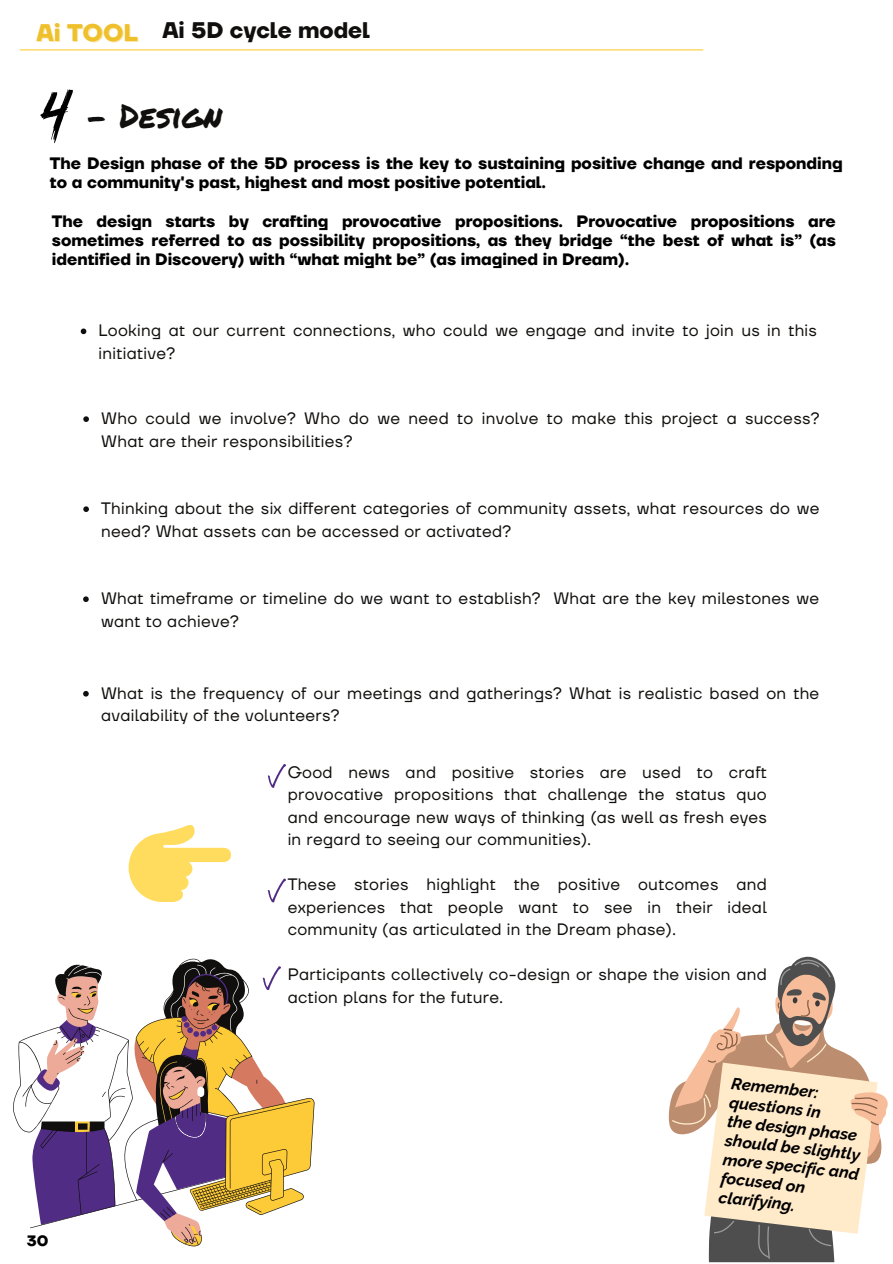
<style>
.page{position:relative;width:893px;height:1264px;background:#fff}
.page>*{position:absolute;margin:0;border:0;box-sizing:border-box;transform-origin:0 0}
.t1{font:33px "Permanent Marker";color:#100f0d}
.t2{font:700 24px "TT Firs Neue";color:#efc02b}
.t3{font:700 22.5px "TT Firs Neue";color:#100f0d}
.t4{font:16.5px/22.5px "TT Firs Neue";letter-spacing:.02em;color:#100f0d}
.t5{font:700 16.5px/19px "TT Firs Neue";color:#000}
.t6{font:italic 700 16.5px/19px "Raleway";color:#000}
.t7{font:700 15px "TT Firs Neue";color:#000}
</style>
<div class="page">
<hr style="left:20px;top:49px;width:683px;height:1px;background:#fecb38">
<svg style="left:40px;top:89px;width:33px;height:54px"></svg>
<svg style="left:668px;top:956px;width:219px;height:306px"></svg>
<svg style="left:129px;top:825px;width:102px;height:77px"></svg>
<svg style="left:268px;top:764px;width:18px;height:23px"></svg>
<svg style="left:81px;top:328px;width:5px;height:6px"></svg>
<svg style="left:83px;top:506px;width:6px;height:6px"></svg>
<svg style="left:83px;top:416px;width:6px;height:6px"></svg>
<svg style="left:83px;top:596px;width:6px;height:6px"></svg>
<svg style="left:83px;top:691px;width:6px;height:5px"></svg>
<svg style="left:268px;top:878px;width:18px;height:24px"></svg>
<svg style="left:13px;top:958px;width:301px;height:288px"></svg>
<p class="t2" style="left:36px;top:18px;width:103px">Ai TOOL</p>
<p class="t3" style="left:162px;top:16px;width:209px">Ai 5D cycle model</p>
<p class="t1" style="left:87px;top:91px;width:136px">- Design</p>
<p class="t5" style="left:50px;top:155px;width:794px">The Design phase of the 5D process is the key to sustaining positive change and responding to a community's past, highest and most positive potential.</p>
<p class="t5" style="left:52px;top:212px;width:785px;text-align:justify">The design starts by crafting provocative propositions. Provocative propositions are sometimes referred to as possibility propositions, as they bridge “the best of what is” (as identified in Discovery) with “what might be” (as imagined in Dream).</p>
<p class="t4" style="left:99px;top:320px;width:719px">Looking at our current connections, who could we engage and invite to join us in this initiative?</p>
<p class="t4" style="left:101px;top:408px;width:719px">Who could we involve? Who do we need to involve to make this project a success?<br>What are their responsibilities?</p>
<p class="t4" style="left:101px;top:498px;width:719px">Thinking about the six different categories of community assets, what resources do we need? What assets can be accessed or activated?</p>
<p class="t4" style="left:101px;top:588px;width:719px">What timeframe or timeline do we want to establish? What are the key milestones we want to achieve?</p>
<p class="t4" style="left:101px;top:682px;width:719px">What is the frequency of our meetings and gatherings? What is realistic based on the availability of the volunteers?</p>
<p class="t4" style="left:288px;top:761px;width:480px;text-align:justify">Good news and positive stories are used to craft provocative propositions that challenge the status quo and encourage new ways of thinking (as well as fresh eyes in regard to seeing our communities).</p>
<p class="t4" style="left:288px;top:874px;width:480px;text-align:justify">These stories highlight the positive outcomes and experiences that people want to see in their ideal community (as articulated in the Dream phase).</p>
<p class="t4" style="left:288px;top:964px;width:480px">Participants collectively co-design or shape the vision and action plans for the future.</p>
<p class="t7" style="left:27px;top:1231px;width:23px">30</p>
<p class="t6" style="left:732px;top:1073px;width:93px;rotate:6deg">Remember: questions in</p>
<p class="t6" style="left:728px;top:1111px;width:132px;rotate:6deg">the design phase</p>
<p class="t6" style="left:724px;top:1149px;width:138px;rotate:6deg">more specific and</p>
<p class="t6" style="left:726px;top:1130px;width:137px;rotate:6deg">should be slightly</p>
<p class="t6" style="left:721px;top:1168px;width:86px;rotate:6deg">focused on clarifying.</p>
</div>
